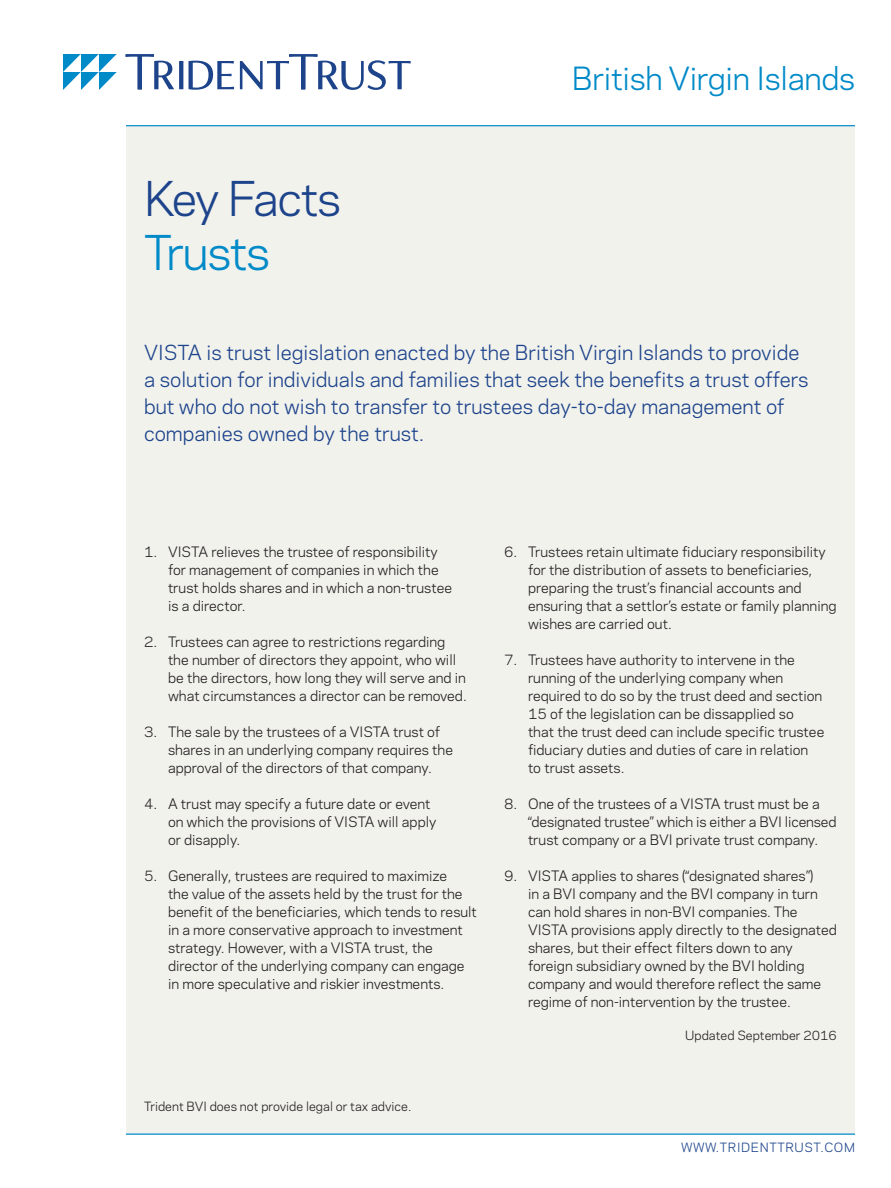
<style>
.page{position:relative;width:891px;height:1188px;background:#fff}
.page>*{position:absolute;margin:0;border:0;box-sizing:border-box;transform-origin:0 0}
.t1{font:45px "Polaris";letter-spacing:-.04em;color:#1d448b}
.t2{font:45px "Polaris";letter-spacing:-.03em;color:#008ac8}
.t3{font:30px "Polaris";letter-spacing:-.01em;color:#008ac8}
.Intro_Text{font:19.5px/27px "Polaris";color:#1d448b}
.t4{font:13.5px/18px "Polaris";color:#231f20}
.Footnote{font:12px "Polaris";color:#231f20}
.t5{font:12px "Polaris";letter-spacing:.05em;color:#1d448b}
</style>
<div class="page">
<div style="left:126px;top:126px;width:729px;height:1008px;background:#f2f2ed"></div>
<hr style="left:126px;top:126px;width:729px;height:1px;background:#008ac8">
<hr style="left:126px;top:1134px;width:729px;height:1px;background:#008ac8">
<svg style="left:126px;top:54px;width:285px;height:36px"></svg>
<svg style="left:63px;top:54px;width:54px;height:36px"></svg>
<h1 class="t1" style="left:144px;top:165px;width:199px">Key Facts</h1>
<h1 class="t2" style="left:144px;top:219px;width:128px">Trusts</h1>
<h2 class="t3" style="left:572px;top:56px;width:285px">British Virgin Islands</h2>
<p class="Intro_Text" style="left:144px;top:338px;width:666px">VISTA is trust legislation enacted by the British Virgin Islands to provide a solution for individuals and families that seek the benefits a trust offers but who do not wish to transfer to trustees day-to-day management of companies owned by the trust.</p>
<p class="t4" style="left:168px;top:542px;width:286px;text-indent:-24px">1. VISTA relieves the trustee of responsibility for management of companies in which the trust holds shares and in which a non-trustee is a director.</p>
<p class="t4" style="left:168px;top:632px;width:300px;text-indent:-24px">2. Trustees can agree to restrictions regarding the number of directors they appoint, who will be the directors, how long they will serve and in what circumstances a director can be removed.</p>
<p class="t4" style="left:168px;top:722px;width:287px;text-indent:-24px">3. The sale by the trustees of a VISTA trust of shares in an underlying company requires the approval of the directors of that company.</p>
<p class="t4" style="left:168px;top:794px;width:270px;text-indent:-24px">4. A trust may specify a future date or event on which the provisions of VISTA will apply or disapply.</p>
<p class="t4" style="left:168px;top:866px;width:310px;text-indent:-24px">5. Generally, trustees are required to maximize<br>the value of the assets held by the trust for the benefit of the beneficiaries, which tends to result in a more conservative approach to investment strategy. However, with a VISTA trust, the director of the underlying company can engage in more speculative and riskier investments.</p>
<p class="Footnote" style="left:144px;top:1097px;width:269px">Trident BVI does not provide legal or tax advice.</p>
<p class="t4" style="left:528px;top:542px;width:310px;text-indent:-24px">6. Trustees retain ultimate fiduciary responsibility for the distribution of assets to beneficiaries, preparing the trust’s financial accounts and ensuring that a settlor’s estate or family planning wishes are carried out.</p>
<p class="t4" style="left:528px;top:650px;width:298px;text-indent:-24px">7. Trustees have authority to intervene in the running of the underlying company when required to do so by the trust deed and section 15 of the legislation can be dissapplied so<br>that the trust deed can include specific trustee fiduciary duties and duties of care in relation to trust assets.</p>
<p class="t4" style="left:528px;top:794px;width:310px;text-indent:-24px">8. One of the trustees of a VISTA trust must be a “designated trustee” which is either a BVI licensed trust company or a BVI private trust company.</p>
<p class="t4" style="left:528px;top:866px;width:310px;text-indent:-24px">9. VISTA applies to shares (“designated shares”)<br>in a BVI company and the BVI company in turn can hold shares in non-BVI companies. The VISTA provisions apply directly to the designated shares, but their effect filters down to any foreign subsidiary owned by the BVI holding company and would therefore reflect the same regime of non-intervention by the trustee.</p>
<p class="Footnote" style="left:685px;top:1026px;width:153px">Updated September 2016</p>
<p class="t5" style="left:681px;top:1138px;width:175px">WWW.TRIDENTTRUST.COM</p>
</div>
